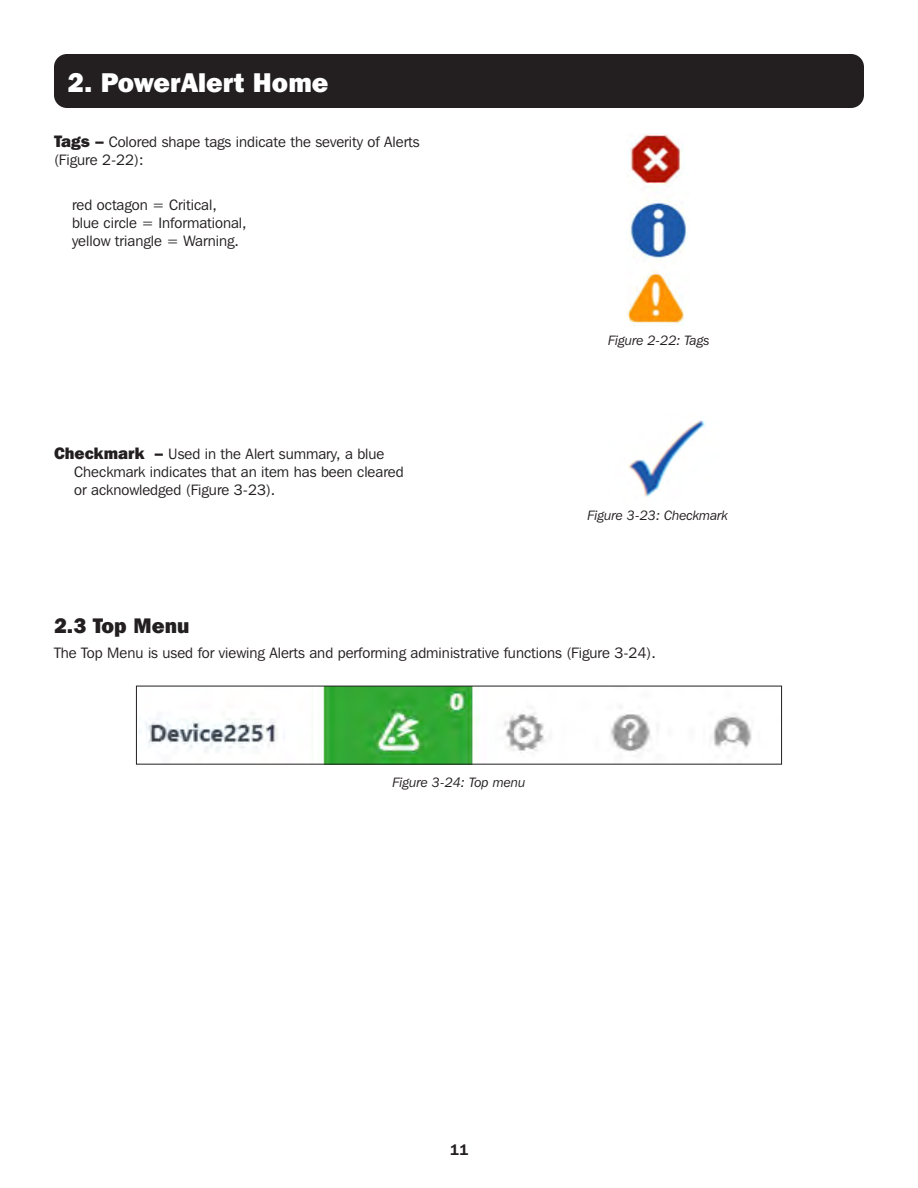
<style>
.page{position:relative;width:918px;height:1188px;background:#fff}
.page>*{position:absolute;margin:0;border:0;box-sizing:border-box;transform-origin:0 0}
.t1{font:800 27px "Franklin Gothic IT Cby BT";color:#fff}
.t2{font:800 21px "Franklin Gothic IT Cby BT";color:#231f20}
.t3{font:15px/18px "Franklin Gothic IT Cby BT";color:#231f20}
.t4{font:600 15px "Franklin Gothic IT Cby BT";color:#231f20}
.t5{font:italic 13.5px "Franklin Gothic IT Cby BT";color:#231f20}
.s1{font-weight:800;font-size:16.5px}
</style>
<div class="page">
<img style="left:628px;top:420px;width:78px;height:77px">
<div style="left:54px;top:54px;width:810px;height:54px;background:#231f20;border-radius:13px"></div>
<img style="left:626px;top:134px;width:62px;height:192px">
<img style="left:139px;top:688px;width:613px;height:75px">
<div style="left:136px;top:686px;width:646px;height:79px;border:1px solid #231f20"></div>
<p class="t1" style="left:68px;top:65px;width:262px">2. PowerAlert Home</p>
<p class="t3" style="left:54px;top:133px;width:367px"><span class="s1">Tags –</span> Colored shape tags indicate the severity of Alerts (Figure 2-22):</p>
<p class="t3" style="left:72px;top:196px;width:176px">red octagon = Critical, blue circle = Informational, yellow triangle = Warning.</p>
<p class="t3" style="left:74px;top:444px;width:331px;text-indent:-20px"><span class="s1">Checkmark –</span> Used in the Alert summary, a blue<br>Checkmark indicates that an item has been cleared or acknowledged (Figure 3-23).</p>
<p class="t5" style="left:608px;top:332px;width:103px">Figure 2-22: Tags</p>
<p class="t5" style="left:588px;top:507px;width:142px">Figure 3-23: Checkmark</p>
<p class="t2" style="left:54px;top:612px;width:137px">2.3 Top Menu</p>
<p class="t3" style="left:54px;top:643px;width:603px">The Top Menu is used for viewing Alerts and performing administrative functions (Figure 3-24).</p>
<p class="t5" style="left:393px;top:774px;width:134px">Figure 3-24: Top menu</p>
<p class="t4" style="left:450px;top:1140px;width:20px">11</p>
</div>
